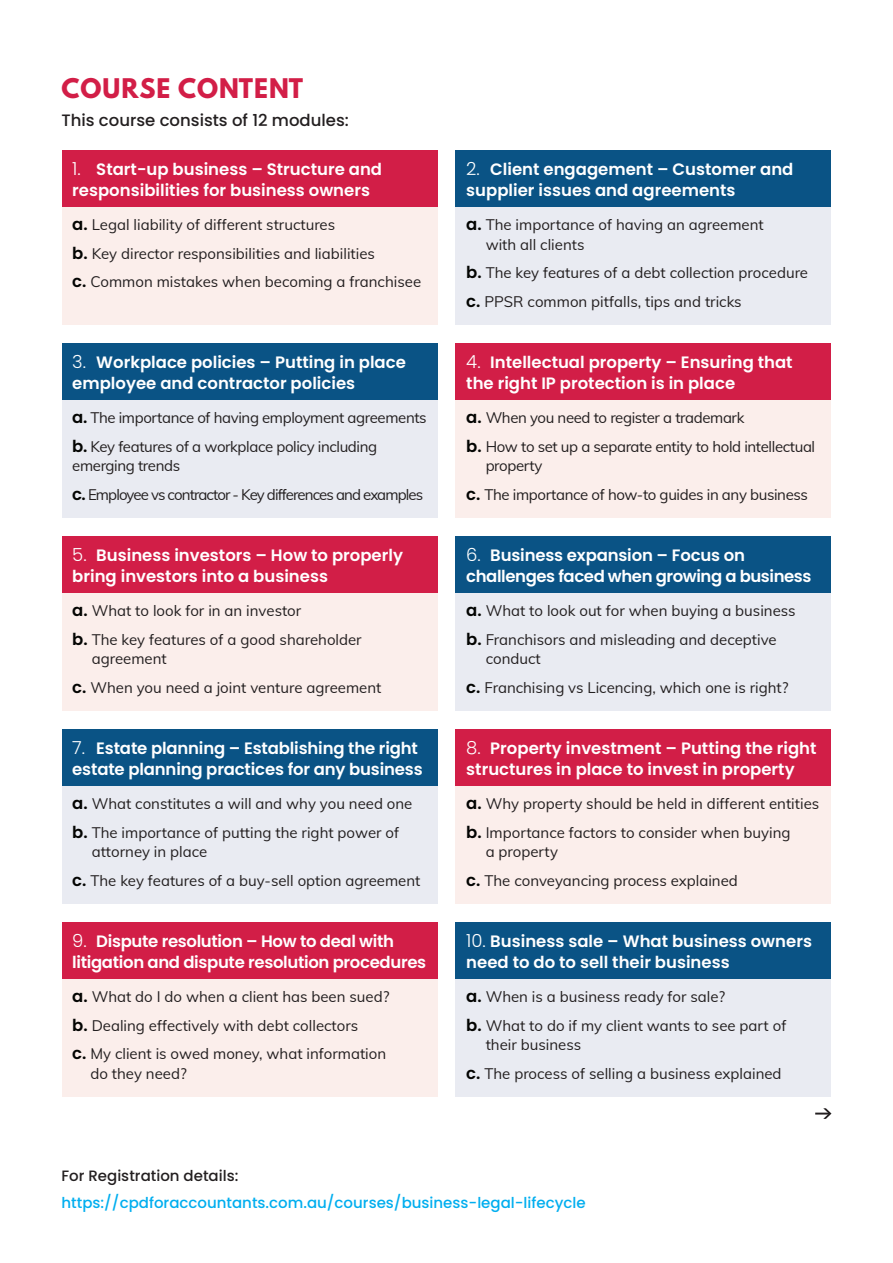
<style>
.page{position:relative;width:893px;height:1263px;background:#fff}
.page>*{position:absolute;margin:0;border:0;box-sizing:border-box;transform-origin:0 0}
.t1{font:700 24px "League Spartan";letter-spacing:.04em;color:#d21e47}
.t2{font:600 16.5px/21px "Poppins";color:#fff}
.t3{font:600 16.5px/21px "Poppins";letter-spacing:-.02em;color:#fff}
.t4{font:600 16.5px/21px "Poppins";letter-spacing:-.025em;color:#fff}
.t5{font:500 16.5px "Poppins";color:#231f20}
.t6{font:15px/28.5px "Muli";color:#231f20}
.t7{font:15px/28.5px "Muli";letter-spacing:-.025em;color:#231f20}
.t8{font:500 15px "Poppins";color:#00aeef}
.t9{font:15px/28.5px "Muli";letter-spacing:-.06em;color:#231f20}
.t10{font:500 15px "Poppins";color:#231f20}
.s1{font-weight:300;font-size:18px}
.s2{font-family:"Poppins";font-weight:600;font-size:16.5px;color:#040503}
</style>
<div class="page">
<div style="left:62px;top:150px;width:375px;height:57px;background:#d21e47"></div>
<div style="left:62px;top:343px;width:375px;height:57px;background:#0a5385"></div>
<div style="left:62px;top:536px;width:375px;height:57px;background:#d21e47"></div>
<div style="left:62px;top:729px;width:375px;height:57px;background:#0a5385"></div>
<div style="left:62px;top:922px;width:375px;height:57px;background:#d21e47"></div>
<div style="left:62px;top:207px;width:375px;height:118px;background:#fbeeeb"></div>
<div style="left:62px;top:400px;width:375px;height:118px;background:#e9ebf2"></div>
<div style="left:62px;top:593px;width:375px;height:118px;background:#fbeeeb"></div>
<div style="left:62px;top:786px;width:375px;height:118px;background:#e9ebf2"></div>
<div style="left:62px;top:979px;width:375px;height:118px;background:#fbeeeb"></div>
<div style="left:455px;top:150px;width:376px;height:57px;background:#0a5385"></div>
<div style="left:455px;top:343px;width:376px;height:57px;background:#d21e47"></div>
<div style="left:455px;top:536px;width:376px;height:57px;background:#0a5385"></div>
<div style="left:455px;top:729px;width:376px;height:57px;background:#d21e47"></div>
<div style="left:455px;top:922px;width:376px;height:57px;background:#0a5385"></div>
<div style="left:455px;top:207px;width:376px;height:118px;background:#e9ebf2"></div>
<div style="left:455px;top:400px;width:376px;height:118px;background:#fbeeeb"></div>
<div style="left:455px;top:593px;width:376px;height:118px;background:#e9ebf2"></div>
<div style="left:455px;top:786px;width:376px;height:118px;background:#fbeeeb"></div>
<div style="left:455px;top:979px;width:376px;height:118px;background:#e9ebf2"></div>
<svg style="left:815px;top:1108px;width:16px;height:11px"></svg>
<h1 class="t1" style="left:62px;top:69px;width:243px">COURSE CONTENT</h1>
<p class="t5" style="left:62px;top:111px;width:289px">This course consists of 12 modules:</p>
<p class="t2" style="left:72px;top:159px;width:311px"><span class="s1">1.</span> Start-up business – Structure and responsibilities for business owners</p>
<p class="t6" style="left:72px;top:210px;width:350px"><span class="s2">a.</span> Legal liability of different structures<br><span class="s2">b.</span> Key director responsibilities and liabilities<br><span class="s2">c.</span> Common mistakes when becoming a franchisee</p>
<p class="t2" style="left:72px;top:352px;width:335px"><span class="s1">3.</span> Workplace policies – Putting in place employee and contractor policies</p>
<p class="t7" style="left:72px;top:403px;width:356px"><span class="s2">a.</span> The importance of having employment agreements <span class="s2">b.</span> Key features of a workplace policy including</p>
<p class="t9" style="left:72px;top:451px;width:352px">emerging trends<br><span class="s2">c.</span> Employee vs contractor ‐ Key differences and examples</p>
<p class="t2" style="left:72px;top:545px;width:332px"><span class="s1">5.</span> Business investors – How to properly bring investors into a business</p>
<p class="t6" style="left:72px;top:596px;width:291px"><span class="s2">a.</span> What to look for in an investor<br><span class="s2">b.</span> The key features of a good shareholder</p>
<p class="t6" style="left:72px;top:644px;width:311px;text-indent:19px">agreement<br><span class="s2">c.</span> When you need a joint venture agreement</p>
<p class="t2" style="left:72px;top:738px;width:352px"><span class="s1">7.</span> Estate planning – Establishing the right estate planning practices for any business</p>
<p class="t6" style="left:72px;top:789px;width:342px"><span class="s2">a.</span> What constitutes a will and why you need one <span class="s2">b.</span> The importance of putting the right power of</p>
<p class="t6" style="left:72px;top:837px;width:350px;text-indent:19px">attorney in place<br><span class="s2">c.</span> The key features of a buy-sell option agreement</p>
<p class="t3" style="left:72px;top:931px;width:355px"><span class="s1">9.</span> Dispute resolution – How to deal with litigation and dispute resolution procedures</p>
<p class="t6" style="left:72px;top:982px;width:319px"><span class="s2">a.</span> What do I do when a client has been sued? <span class="s2">b.</span> Dealing effectively with debt collectors<br><span class="s2">c.</span> My client is owed money, what information</p>
<p class="t6" style="left:90px;top:1058px;width:98px">do they need?</p>
<p class="t2" style="left:466px;top:159px;width:329px"><span class="s1">2.</span> Client engagement – Customer and supplier issues and agreements</p>
<p class="t6" style="left:486px;top:214px;width:280px;line-height:19.5px;text-indent:-19px"><span class="s2">a.</span> The importance of having an agreement with all clients</p>
<p class="t6" style="left:466px;top:258px;width:343px"><span class="s2">b.</span> The key features of a debt collection procedure <span class="s2">c.</span> PPSR common pitfalls, tips and tricks</p>
<p class="t2" style="left:466px;top:352px;width:328px"><span class="s1">4.</span> Intellectual property – Ensuring that the right IP protection is in place</p>
<p class="t7" style="left:466px;top:403px;width:350px"><span class="s2">a.</span> When you need to register a trademark<br><span class="s2">b.</span> How to set up a separate entity to hold intellectual</p>
<p class="t7" style="left:466px;top:451px;width:343px;text-indent:19px">property<br><span class="s2">c.</span> The importance of how-to guides in any business</p>
<p class="t4" style="left:466px;top:545px;width:347px"><span class="s1">6.</span> Business expansion – Focus on challenges faced when growing a business</p>
<p class="t6" style="left:466px;top:596px;width:331px"><span class="s2">a.</span> What to look out for when buying a business <span class="s2">b.</span> Franchisors and misleading and deceptive</p>
<p class="t6" style="left:466px;top:644px;width:324px;text-indent:19px">conduct<br><span class="s2">c.</span> Franchising vs Licencing, which one is right?</p>
<p class="t2" style="left:466px;top:738px;width:352px"><span class="s1">8.</span> Property investment – Putting the right structures in place to invest in property</p>
<p class="t6" style="left:466px;top:789px;width:354px"><span class="s2">a.</span> Why property should be held in different entities <span class="s2">b.</span> Importance factors to consider when buying</p>
<p class="t6" style="left:466px;top:837px;width:273px;text-indent:19px">a property<br><span class="s2">c.</span> The conveyancing process explained</p>
<p class="t2" style="left:466px;top:931px;width:347px"><span class="s1">10.</span> Business sale – What business owners need to do to sell their business</p>
<p class="t6" style="left:466px;top:982px;width:322px"><span class="s2">a.</span> When is a business ready for sale?<br><span class="s2">b.</span> What to do if my client wants to see part of</p>
<p class="t6" style="left:466px;top:1030px;width:317px;text-indent:19px">their business<br><span class="s2">c.</span> The process of selling a business explained</p>
<p class="t10" style="left:62px;top:1167px;width:178px">For Registration details:</p>
<p class="t8" style="left:62px;top:1194px;width:526px">https://cpdforaccountants.com.au/courses/business-legal-lifecycle</p>
</div>
